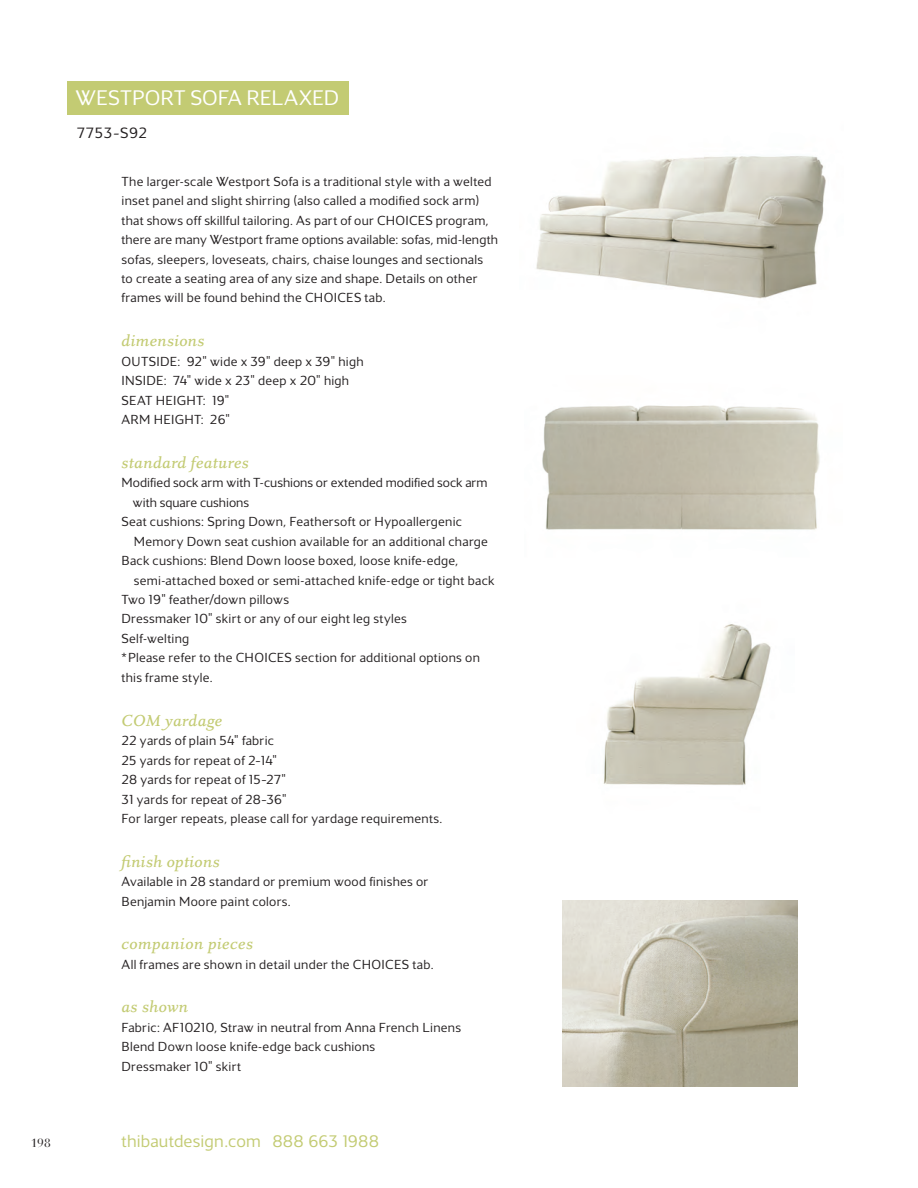
<style>
.page{position:relative;width:918px;height:1188px;background:#fff}
.page>*{position:absolute;margin:0;border:0;box-sizing:border-box;transform-origin:0 0}
.Title_BACK{font:300 21.75px "Maya Samuels";color:#fff}
.t1{font:300 18px "Maya Samuels";letter-spacing:.01em;color:#c3cb73}
.Italic_BACK{font:italic 500 16.5px "Eplica";color:#c3cb73}
.Specs_BACK_product{font:italic 500 16.5px "Eplica";letter-spacing:.01em;color:#c3cb73}
.Product___BACK{font:300 15.3px "Maya Samuels";letter-spacing:.05em;color:#231f20}
.Specs_BACK_product-2{font:300 13.5px/19.5px "Maya Samuels";letter-spacing:.02em;color:#231f20}
.Specs_BACK_product-3{font:300 13.5px "Maya Samuels";color:#231f20}
.Specs_FRONT_product{font:12px "Bauer Bodoni";color:#231f20}
.s1{font-size:17.25px}
</style>
<div class="page">
<div style="left:68px;top:81px;width:281px;height:34px;background:#c3cb73"></div>
<img style="left:536px;top:156px;width:290px;height:143px">
<img style="left:542px;top:405px;width:278px;height:125px">
<img style="left:603px;top:624px;width:168px;height:161px">
<img style="left:562px;top:900px;width:236px;height:187px">
<p class="Title_BACK" style="left:76px;top:86px;width:265px">WESTPORT SOFA RELAXED</p>
<p class="Product___BACK" style="left:77px;top:124px;width:71px">7753–S92</p>
<p class="Specs_BACK_product-2" style="left:122px;top:171px;width:378px">The larger-scale Westport Sofa is a traditional style with a welted inset panel and slight shirring (also called a modified sock arm) that shows off skillful tailoring. As part of our CHOICES program, there are many Westport frame options available: sofas, mid-length sofas, sleepers, loveseats, chairs, chaise lounges and sectionals<br>to create a seating area of any size and shape. Details on other frames will be found behind the CHOICES tab.</p>
<p class="Italic_BACK" style="left:122px;top:331px;width:85px">dimensions</p>
<p class="Specs_BACK_product-2" style="left:122px;top:351px;width:244px">OUTSIDE: 92" wide x 39" deep x 39" high</p>
<p class="Specs_BACK_product-2" style="left:122px;top:371px;width:229px">INSIDE: 74" wide x 23" deep x 20" high</p>
<p class="Specs_BACK_product-2" style="left:122px;top:390px;width:109px">SEAT HEIGHT: 19"</p>
<p class="Specs_BACK_product-2" style="left:122px;top:410px;width:110px">ARM HEIGHT: 26"</p>
<p class="Italic_BACK" style="left:122px;top:453px;width:129px">standard features</p>
<p class="Specs_BACK_product-3" style="left:122px;top:475px;width:368px">Modified sock arm with T-cushions or extended modified sock arm</p>
<p class="Specs_BACK_product-3" style="left:133px;top:494px;width:118px">with square cushions</p>
<p class="Specs_BACK_product-2" style="left:122px;top:512px;width:342px">Seat cushions: Spring Down, Feathersoft or Hypoallergenic</p>
<p class="Specs_BACK_product-2" style="left:134px;top:531px;width:356px">Memory Down seat cushion available for an additional charge</p>
<p class="Specs_BACK_product-2" style="left:134px;top:551px;width:362px;text-indent:-12px">Back cushions: Blend Down loose boxed, loose knife-edge, semi-attached boxed or semi-attached knife-edge or tight back</p>
<p class="Specs_BACK_product-2" style="left:122px;top:590px;width:169px">Two 19" feather/down pillows</p>
<p class="Specs_BACK_product-2" style="left:122px;top:609px;width:287px">Dressmaker 10" skirt or any of our eight leg styles</p>
<p class="Specs_BACK_product-2" style="left:122px;top:629px;width:69px">Self-welting</p>
<p class="Specs_BACK_product-2" style="left:122px;top:648px;width:360px">*Please refer to the CHOICES section for additional options on this frame style.</p>
<p class="Italic_BACK" style="left:122px;top:711px;width:103px">COM yardage</p>
<p class="Specs_BACK_product-2" style="left:122px;top:731px;width:157px">22 yards of plain 54" fabric<br>25 yards for repeat of 2–14"</p>
<p class="Specs_BACK_product-2" style="left:122px;top:770px;width:166px">28 yards for repeat of 15–27"</p>
<p class="Specs_BACK_product-2" style="left:122px;top:789px;width:167px">31 yards for repeat of 28–36"</p>
<p class="Specs_BACK_product-2" style="left:122px;top:809px;width:322px">For larger repeats, please call for yardage requirements.</p>
<p class="Italic_BACK" style="left:122px;top:852px;width:100px">finish options</p>
<p class="Specs_BACK_product-2" style="left:122px;top:872px;width:308px">Available in 28 standard or premium wood finishes or<br>Benjamin Moore paint colors.</p>
<p class="Specs_BACK_product" style="left:122px;top:934px;width:134px">companion pieces</p>
<p class="Specs_BACK_product-2" style="left:122px;top:954px;width:314px">All frames are shown in detail under the CHOICES tab.</p>
<p class="Italic_BACK" style="left:122px;top:997px;width:68px">as shown</p>
<p class="Specs_BACK_product-2" style="left:122px;top:1017px;width:341px">Fabric: AF10210, Straw in neutral from Anna French Linens</p>
<p class="Specs_BACK_product-2" style="left:122px;top:1037px;width:255px">Blend Down loose knife-edge back cushions</p>
<p class="Specs_BACK_product-2" style="left:122px;top:1056px;width:121px">Dressmaker 10" skirt</p>
<p class="Specs_FRONT_product" style="left:31px;top:1136px;width:22px">198</p>
<h2 class="t1" style="left:122px;top:1131px;width:259px">thibautdesign.com <span class="s1">888 663 1988</span></h2>
</div>
